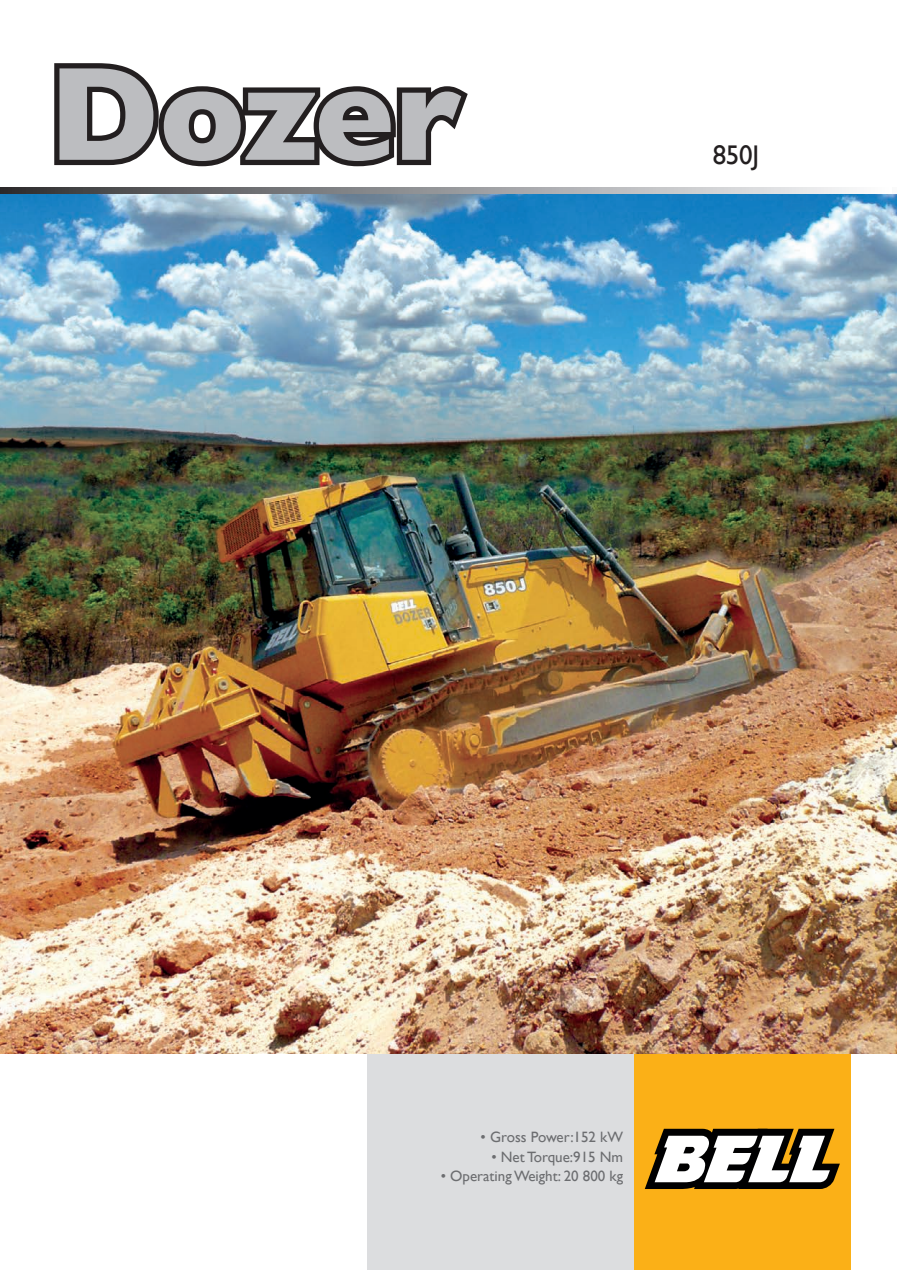
<style>
.page{position:relative;width:897px;height:1270px;background:#fff}
.page>*{position:absolute;margin:0;border:0;box-sizing:border-box;transform-origin:0 0}
.t1{font:700 135px "Gill Sans";letter-spacing:-.005em;color:#bcbdc0}
.t2{font:27px "Gill Sans";color:#231f20}
.t3{font:15px "Gill Sans";color:#6c6d70}
</style>
<div class="page">
<div style="left:367px;top:1045px;width:291px;height:224px;background:#dcdddf"></div>
<div style="left:634px;top:1045px;width:217px;height:224px;background:#fbb017"></div>
<img style="left:0;top:194px;width:897px;height:859px">
<svg style="left:645px;top:1128px;width:195px;height:61px;background:#968d7a"></svg>
<svg style="left:54px;top:63px;width:414px;height:104px"></svg>
<svg style="left:0;top:187px;width:853px;height:7px;background:#929395"></svg>
<h1 class="t1" style="left:48px;top:35px;width:415px">Dozer</h1>
<h2 class="t2" style="left:713px;top:139px;width:48px">850J</h2>
<p class="t3" style="left:480px;top:1128px;width:144px">• Gross Power:152 kW</p>
<p class="t3" style="left:491px;top:1148px;width:133px">• Net Torque:915 Nm</p>
<p class="t3" style="left:441px;top:1167px;width:184px">• Operating Weight: 20 800 kg</p>
</div>
